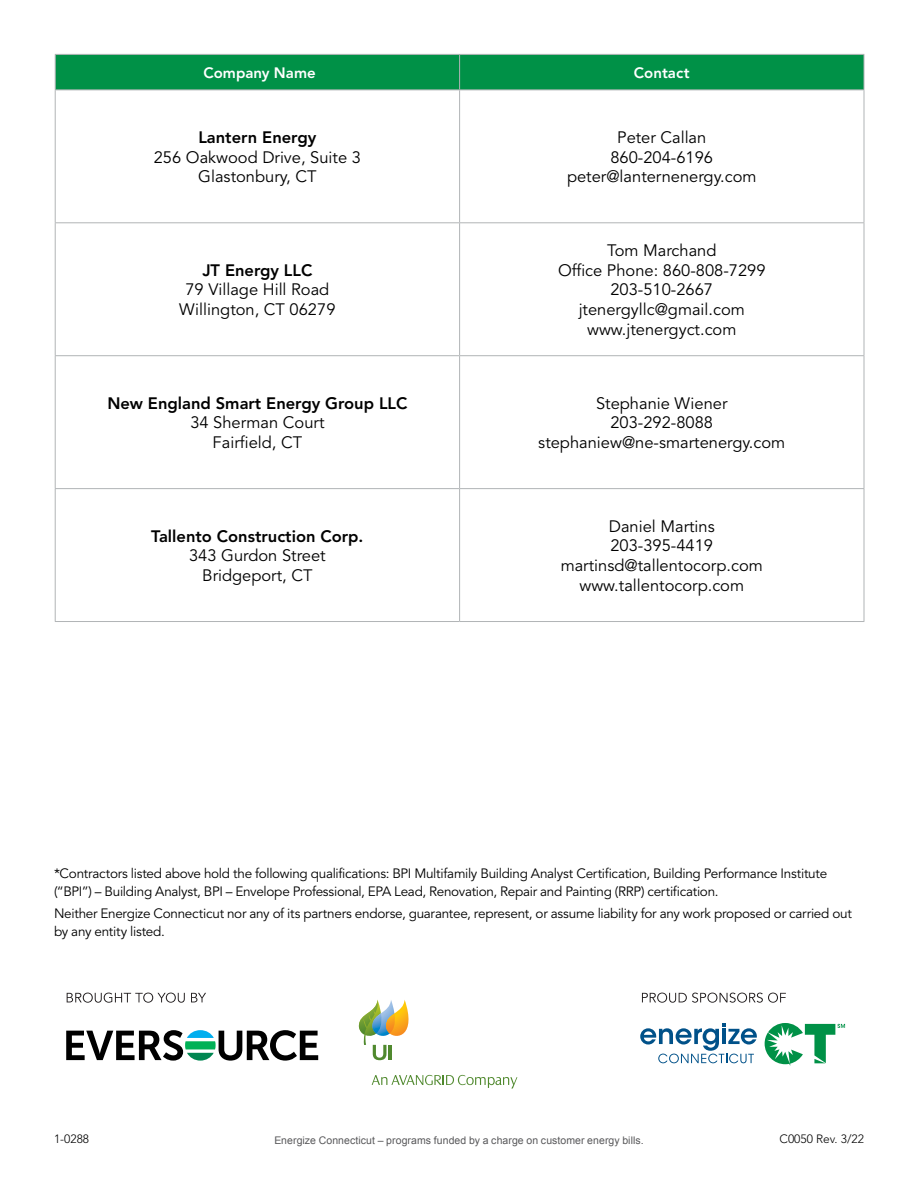
<style>
.page{position:relative;width:918px;height:1188px;background:#fff}
.page>*{position:absolute;margin:0;border:0;box-sizing:border-box;transform-origin:0 0}
.t1{font:16.5px/19.8px "Avenir LT Std";color:#000;text-align:center}
.t2{font:800 16.5px "Avenir LT Std";color:#000}
.TABLE__Bold_Column_H{font:800 15px "Avenir LT Std";letter-spacing:.005em;color:#fff}
.TERMS__Copy{font:13.5px/18px "Avenir LT Std";letter-spacing:-.02em;color:#000}
.Table_copy{font:300 12px "Avenir LT Std";color:#000}
.FORM__Box_Labels{font:10.5px "Arial";letter-spacing:.005em;color:#58585a}
</style>
<div class="page">
<div style="left:56px;top:55px;width:808px;height:35px;background:#009147"></div>
<hr style="left:55px;top:90px;width:1px;height:132px;background:#b1b4b6">
<hr style="left:459px;top:90px;width:1px;height:132px;background:#b1b4b6">
<hr style="left:864px;top:90px;width:1px;height:132px;background:#b1b4b6">
<hr style="left:55px;top:222px;width:405px;height:1px;background:#b1b4b6">
<hr style="left:55px;top:223px;width:1px;height:132px;background:#b1b4b6">
<hr style="left:460px;top:222px;width:404px;height:1px;background:#b1b4b6">
<hr style="left:459px;top:223px;width:1px;height:132px;background:#b1b4b6">
<hr style="left:864px;top:223px;width:1px;height:132px;background:#b1b4b6">
<hr style="left:55px;top:355px;width:405px;height:1px;background:#b1b4b6">
<hr style="left:55px;top:356px;width:1px;height:132px;background:#b1b4b6">
<hr style="left:460px;top:355px;width:404px;height:1px;background:#b1b4b6">
<hr style="left:459px;top:356px;width:1px;height:132px;background:#b1b4b6">
<hr style="left:864px;top:356px;width:1px;height:132px;background:#b1b4b6">
<hr style="left:55px;top:488px;width:405px;height:1px;background:#b1b4b6">
<hr style="left:55px;top:489px;width:1px;height:132px;background:#b1b4b6">
<hr style="left:460px;top:488px;width:404px;height:1px;background:#b1b4b6">
<hr style="left:459px;top:489px;width:1px;height:132px;background:#b1b4b6">
<hr style="left:864px;top:489px;width:1px;height:132px;background:#b1b4b6">
<hr style="left:55px;top:621px;width:405px;height:1px;background:#b1b4b6">
<hr style="left:460px;top:621px;width:404px;height:1px;background:#b1b4b6">
<hr style="left:55px;top:54px;width:405px;height:1px;background:#b1b4b6">
<hr style="left:55px;top:55px;width:1px;height:35px;background:#b1b4b6">
<hr style="left:55px;top:90px;width:405px;height:1px;background:#b1b4b6">
<hr style="left:460px;top:54px;width:404px;height:1px;background:#b1b4b6">
<hr style="left:459px;top:55px;width:1px;height:35px;background:#b1b4b6">
<hr style="left:864px;top:55px;width:1px;height:35px;background:#b1b4b6">
<hr style="left:460px;top:90px;width:404px;height:1px;background:#b1b4b6">
<svg style="left:66px;top:1030px;width:252px;height:31px"></svg>
<svg style="left:640px;top:1024px;width:117px;height:39px"></svg>
<svg style="left:765px;top:1023px;width:80px;height:43px"></svg>
<svg style="left:67px;top:993px;width:118px;height:10px"></svg>
<svg style="left:191px;top:993px;width:15px;height:9px"></svg>
<svg style="left:642px;top:993px;width:144px;height:10px"></svg>
<svg style="left:372px;top:1075px;width:145px;height:14px"></svg>
<svg style="left:359px;top:1000px;width:50px;height:60px"></svg>
<hr style="left:389px;top:1045px;width:3px;height:15px;background:#50892e">
<p class="TABLE__Bold_Column_H" style="left:203px;top:64px;width:114px">Company Name</p>
<p class="TABLE__Bold_Column_H" style="left:634px;top:64px;width:57px">Contact</p>
<p class="t2" style="left:198px;top:127px;width:119px">Lantern Energy</p>
<p class="t1" style="left:154px;top:147px;width:209px">256 Oakwood Drive, Suite 3</p>
<p class="t1" style="left:198px;top:167px;width:120px">Glastonbury, CT</p>
<p class="t2" style="left:202px;top:260px;width:112px">JT Energy LLC</p>
<p class="t1" style="left:185px;top:280px;width:145px">79 Village Hill Road</p>
<p class="t1" style="left:179px;top:300px;width:158px">Willington, CT 06279</p>
<p class="t2" style="left:107px;top:393px;width:302px">New England Smart Energy Group LLC</p>
<p class="t1" style="left:190px;top:413px;width:136px">34 Sherman Court</p>
<p class="t1" style="left:213px;top:433px;width:91px">Fairfield, CT</p>
<p class="t2" style="left:151px;top:526px;width:214px">Tallento Construction Corp.</p>
<p class="t1" style="left:189px;top:546px;width:138px">343 Gurdon Street</p>
<p class="t1" style="left:202px;top:566px;width:112px">Bridgeport, CT</p>
<p class="t1" style="left:617px;top:128px;width:91px">Peter Callan</p>
<p class="t1" style="left:610px;top:147px;width:104px">860-204-6196</p>
<p class="t1" style="left:567px;top:167px;width:191px">peter@lanternenergy.com</p>
<p class="t1" style="left:558px;top:241px;width:209px">Tom Marchand<br>Office Phone: 860-808-7299</p>
<p class="t1" style="left:610px;top:280px;width:104px">203-510-2667</p>
<p class="t1" style="left:579px;top:300px;width:168px">jtenergyllc@gmail.com www.jtenergyct.com</p>
<p class="t1" style="left:596px;top:393px;width:133px">Stephanie Wiener</p>
<p class="t1" style="left:610px;top:413px;width:104px">203-292-8088</p>
<p class="t1" style="left:538px;top:433px;width:248px">stephaniew@ne-smartenergy.com</p>
<p class="t1" style="left:609px;top:516px;width:108px">Daniel Martins</p>
<p class="t1" style="left:610px;top:536px;width:104px">203-395-4419</p>
<p class="t1" style="left:561px;top:556px;width:204px">martinsd@tallentocorp.com</p>
<p class="t1" style="left:579px;top:576px;width:166px">www.tallentocorp.com</p>
<p class="TERMS__Copy" style="left:54px;top:864px;width:775px">*Contractors listed above hold the following qualifications: BPI Multifamily Building Analyst Certification, Building Performance Institute (“BPI”) – Building Analyst, BPI – Envelope Professional, EPA Lead, Renovation, Repair and Painting (RRP) certification.</p>
<p class="TERMS__Copy" style="left:54px;top:905px;width:800px">Neither Energize Connecticut nor any of its partners endorse, guarantee, represent, or assume liability for any work proposed or carried out by any entity listed.</p>
<p class="Table_copy" style="left:54px;top:1132px;width:37px">1-0288</p>
<p class="FORM__Box_Labels" style="left:274px;top:1134px;width:371px">Energize Connecticut – programs funded by a charge on customer energy bills.</p>
<p class="Table_copy" style="left:780px;top:1132px;width:86px">C0050 Rev. 3/22</p>
</div>
